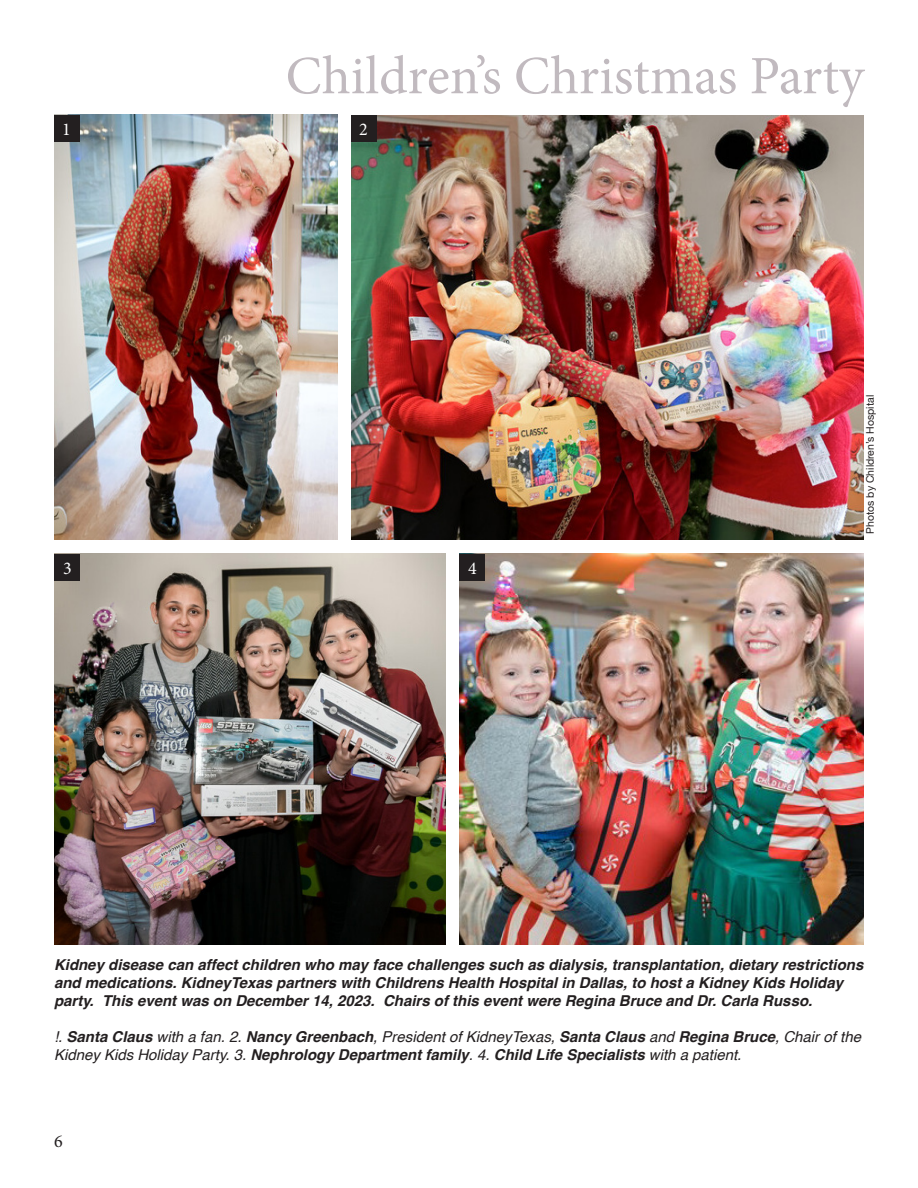
<style>
.page{position:relative;width:918px;height:1188px;background:#fff}
.page>*{position:absolute;margin:0;border:0;box-sizing:border-box;transform-origin:0 0}
.t1{font:54px "Minion Pro";color:#c1babf}
.t2{font:18px "Minion Pro";color:#fff}
.t3{font:18px "Minion Pro";color:#231f20}
.t4{font:italic 700 15px/18px "Helvetica";color:#231f20}
.t5{font:italic 15px/18px "Helvetica";color:#231f20}
.t6{font:10.5px "Helvetica Neue";color:#231f20}
.s1{font-weight:700}
</style>
<div class="page">
<img style="left:54px;top:115px;width:284px;height:425px">
<img style="left:54px;top:554px;width:392px;height:391px">
<img style="left:351px;top:115px;width:513px;height:425px">
<img style="left:459px;top:554px;width:405px;height:391px">
<div style="left:54px;top:115px;width:25px;height:26px;background:#231f20"></div>
<div style="left:351px;top:115px;width:25px;height:26px;background:#231f20"></div>
<div style="left:55px;top:554px;width:25px;height:26px;background:#231f20"></div>
<div style="left:460px;top:554px;width:25px;height:26px;background:#231f20"></div>
<p class="t1" style="left:286px;top:40px;width:580px">Children’s Christmas Party</p>
<p class="t2" style="left:62px;top:117px;width:10px">1</p>
<p class="t2" style="left:359px;top:117px;width:10px">2</p>
<p class="t2" style="left:63px;top:556px;width:10px">3</p>
<p class="t2" style="left:468px;top:556px;width:10px">4</p>
<p class="t6" style="left:863px;top:534px;width:140px;rotate:-90deg">Photos by Children’s Hospital</p>
<p class="t4" style="left:54px;top:957px;width:811px">Kidney disease can affect children who may face challenges such as dialysis, transplantation, dietary restrictions and medications. KidneyTexas partners with Childrens Health Hospital in Dallas, to host a Kidney Kids Holiday party. This event was on December 14, 2023. Chairs of this event were Regina Bruce and Dr. Carla Russo.</p>
<p class="t5" style="left:54px;top:1028px;width:809px">!. <span class="s1">Santa Claus</span> with a fan. 2. <span class="s1">Nancy Greenbach</span>, President of KidneyTexas, <span class="s1">Santa Claus</span> and <span class="s1">Regina Bruce</span>, Chair of the<br>Kidney Kids Holiday Party. 3. <span class="s1">Nephrology Department family</span>. 4. <span class="s1">Child Life Specialists</span> with a patient.</p>
<p class="t3" style="left:54px;top:1129px;width:10px">6</p>
</div>
